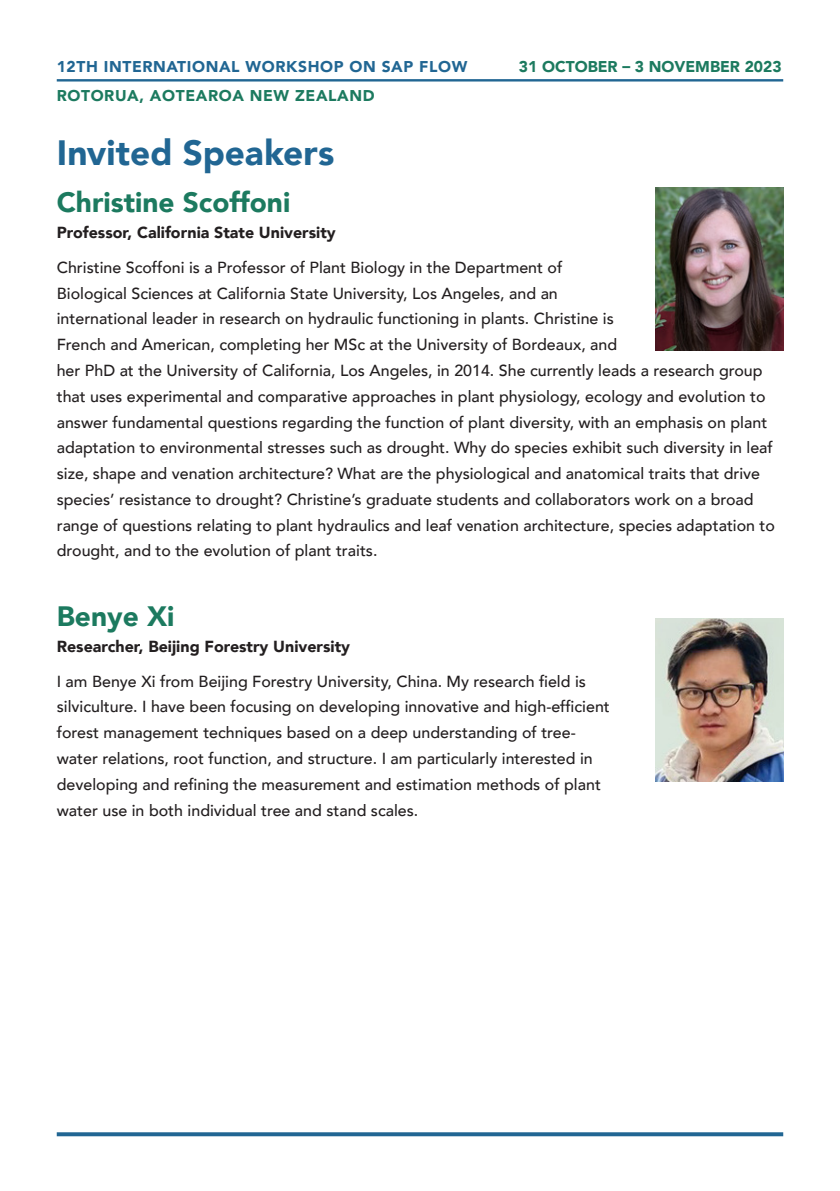
<style>
.page{position:relative;width:840px;height:1191px;background:#fff}
.page>*{position:absolute;margin:0;border:0;box-sizing:border-box;transform-origin:0 0}
.t1{font:900 35.2px "Avenir";color:#216693}
.t2{font:900 28px "Avenir";color:#1c7a5f}
.t3{font:500 16px/25.8px "Avenir";color:#231f20}
.t4{font:900 16px "Avenir";color:#231f20}
.t5{font:900 15.6px "Avenir";letter-spacing:.04em;color:#216693}
.t6{font:900 15.6px "Avenir";letter-spacing:.04em;color:#1c7a5f}
.t7{font:900 15.6px "Avenir";color:#1c7a5f}
</style>
<div class="page">
<hr style="left:57px;top:79px;width:725px;height:2px;background:#216693">
<svg style="left:57px;top:1132px;width:725px;height:4px;background:#30709a"></svg>
<img style="left:655px;top:187px;width:127px;height:163px">
<img style="left:655px;top:619px;width:127px;height:162px">
<p class="t5" style="left:57px;top:53px;width:412px">12TH INTERNATIONAL WORKSHOP ON SAP FLOW</p>
<p class="t7" style="left:518px;top:53px;width:264px">31 OCTOBER – 3 NOVEMBER 2023</p>
<p class="t6" style="left:57px;top:82px;width:319px">ROTORUA, AOTEAROA NEW ZEALAND</p>
<h1 class="t1" style="left:57px;top:123px;width:279px">Invited Speakers</h1>
<h2 class="t2" style="left:57px;top:178px;width:235px">Christine Scoffoni</h2>
<p class="t4" style="left:57px;top:219px;width:280px">Professor, California State University</p>
<p class="t3" style="left:57px;top:253px;width:719px">Christine Scoffoni is a Professor of Plant Biology in the Department of<br>Biological Sciences at California State University, Los Angeles, and an<br>international leader in research on hydraulic functioning in plants. Christine is<br>French and American, completing her MSc at the University of Bordeaux, and<br>her PhD at the University of California, Los Angeles, in 2014. She currently leads a research group that uses experimental and comparative approaches in plant physiology, ecology and evolution to answer fundamental questions regarding the function of plant diversity, with an emphasis on plant adaptation to environmental stresses such as drought. Why do species exhibit such diversity in leaf size, shape and venation architecture? What are the physiological and anatomical traits that drive species’ resistance to drought? Christine’s graduate students and collaborators work on a broad range of questions relating to plant hydraulics and leaf venation architecture, species adaptation to drought, and to the evolution of plant traits.</p>
<h2 class="t2" style="left:57px;top:592px;width:119px">Benye Xi</h2>
<p class="t4" style="left:57px;top:632px;width:295px">Researcher, Beijing Forestry University</p>
<p class="t3" style="left:57px;top:667px;width:554px">I am Benye Xi from Beijing Forestry University, China. My research field is silviculture. I have been focusing on developing innovative and high-efficient forest management techniques based on a deep understanding of tree&shy;water relations, root function, and structure. I am particularly interested in developing and refining the measurement and estimation methods of plant water use in both individual tree and stand scales.</p>
</div>
